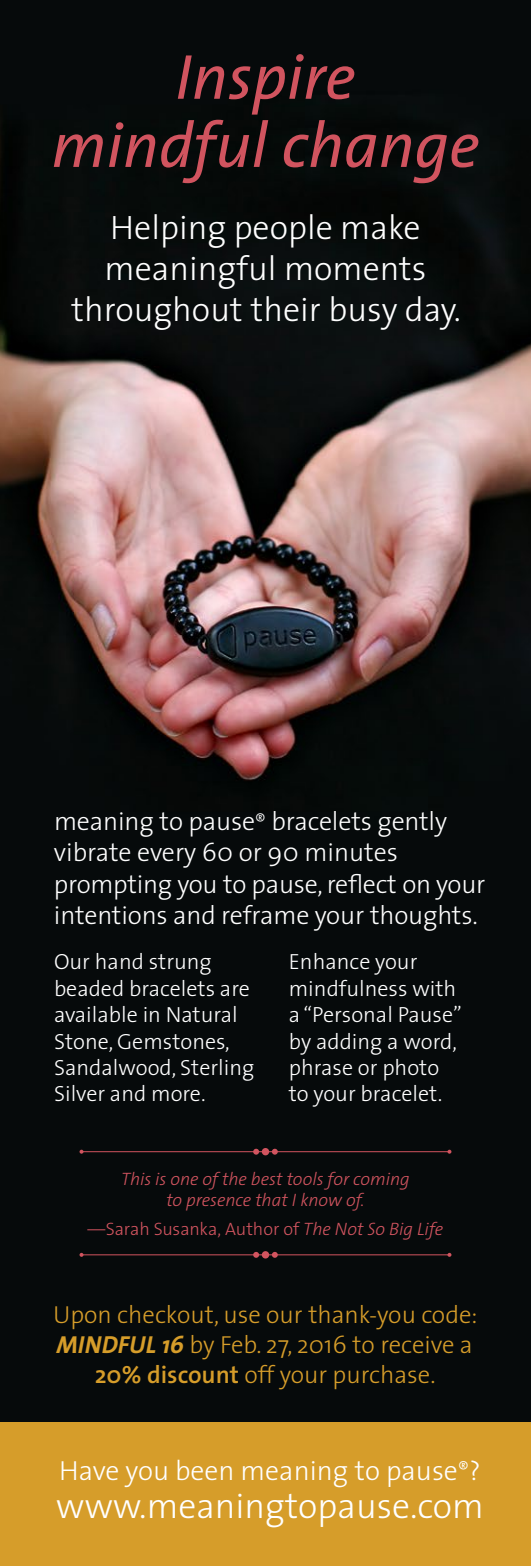
<style>
.page{position:relative;width:531px;height:1566px;background:#fff}
.page>*{position:absolute;margin:0;border:0;box-sizing:border-box;transform-origin:0 0}
.t1{font:italic 64.2px/68.2px "The Sans";color:#d1545f;text-align:center}
.t2{font:300 35.6px "The Sans";color:#fff}
.t3{font:300 34px/40.8px "The Sans";color:#fff;text-align:center}
.t4{font:300 27.8px "The Sans";color:#fff}
.t5{font:300 26px/31.2px "The Sans";letter-spacing:-.005em;color:#fff}
.t6{font:300 24.8px/29.6px "The Sans";color:#d69d2a;text-align:center}
.t7{font:300 22px/26.4px "The Sans";color:#fff}
.t8{font:italic 300 18px/21.6px "The Sans";letter-spacing:-.005em;color:#d1545f;text-align:center}
.t9{font:300 18px "The Sans";letter-spacing:-.005em;color:#d1545f}
.s1{font-size:20px}
.s2{font-style:italic}
.s3{font-weight:700;font-style:italic}
.s4{font-weight:600}
.s5{font-size:20.2px}
</style>
<div class="page">
<img style="left:0;top:0;width:531px;height:1422px">
<div style="left:0;top:1422px;width:531px;height:144px;background:#d69d2a"></div>
<hr style="left:82px;top:1254px;width:367px;height:1px;background:#d1545f">
<svg style="left:80px;top:1253px;width:4px;height:4px"></svg>
<svg style="left:447px;top:1253px;width:4px;height:4px"></svg>
<div style="left:262px;top:1251px;width:7px;height:8px;background:#d1545f;border-radius:50%"></div>
<svg style="left:253px;top:1252px;width:6px;height:6px"></svg>
<svg style="left:272px;top:1252px;width:6px;height:6px"></svg>
<hr style="left:82px;top:1151px;width:367px;height:1px;background:#d1545f">
<svg style="left:80px;top:1150px;width:4px;height:4px"></svg>
<svg style="left:447px;top:1150px;width:4px;height:4px"></svg>
<div style="left:262px;top:1148px;width:7px;height:7px;background:#d1545f;border-radius:50%"></div>
<svg style="left:253px;top:1149px;width:6px;height:6px"></svg>
<svg style="left:272px;top:1149px;width:6px;height:6px"></svg>
<h1 class="t1" style="left:51px;top:41px;width:430px">Inspire<br>mindful change</h1>
<h3 class="t3" style="left:72px;top:206px;width:391px">Helping people make meaningful moments throughout their busy day.</h3>
<p class="t5" style="left:54px;top:805px;width:433px">meaning to pause<span class="s1">®</span> bracelets gently vibrate every 60 or 90 minutes prompting you to pause, reflect on your intentions and reframe your thoughts.</p>
<p class="t7" style="left:54px;top:948px;width:202px">Our hand strung beaded bracelets are available in Natural<br>Stone, Gemstones,<br>Sandalwood, Sterling<br>Silver and more.</p>
<p class="t7" style="left:289px;top:948px;width:175px">Enhance your mindfulness with a “Personal Pause” by adding a word, phrase or photo to your bracelet.</p>
<p class="t8" style="left:121px;top:1167px;width:290px">This is one of the best tools for coming to presence that I know of.</p>
<p class="t9" style="left:88px;top:1214px;width:357px">—Sarah Susanka, Author of <span class="s2">The Not So Big Life</span></p>
<p class="t6" style="left:53px;top:1299px;width:426px">Upon checkout, use our thank-you code:<br><span class="s3">MINDFUL 16</span> by Feb. 27, 2016 to receive a<br><span class="s4">20% discount</span> off your purchase.</p>
<p class="t4" style="left:59px;top:1448px;width:423px">Have you been meaning to pause<span class="s5">®</span>?</p>
<h2 class="t2" style="left:56px;top:1477px;width:429px">www.meaningtopause.com</h2>
</div>
